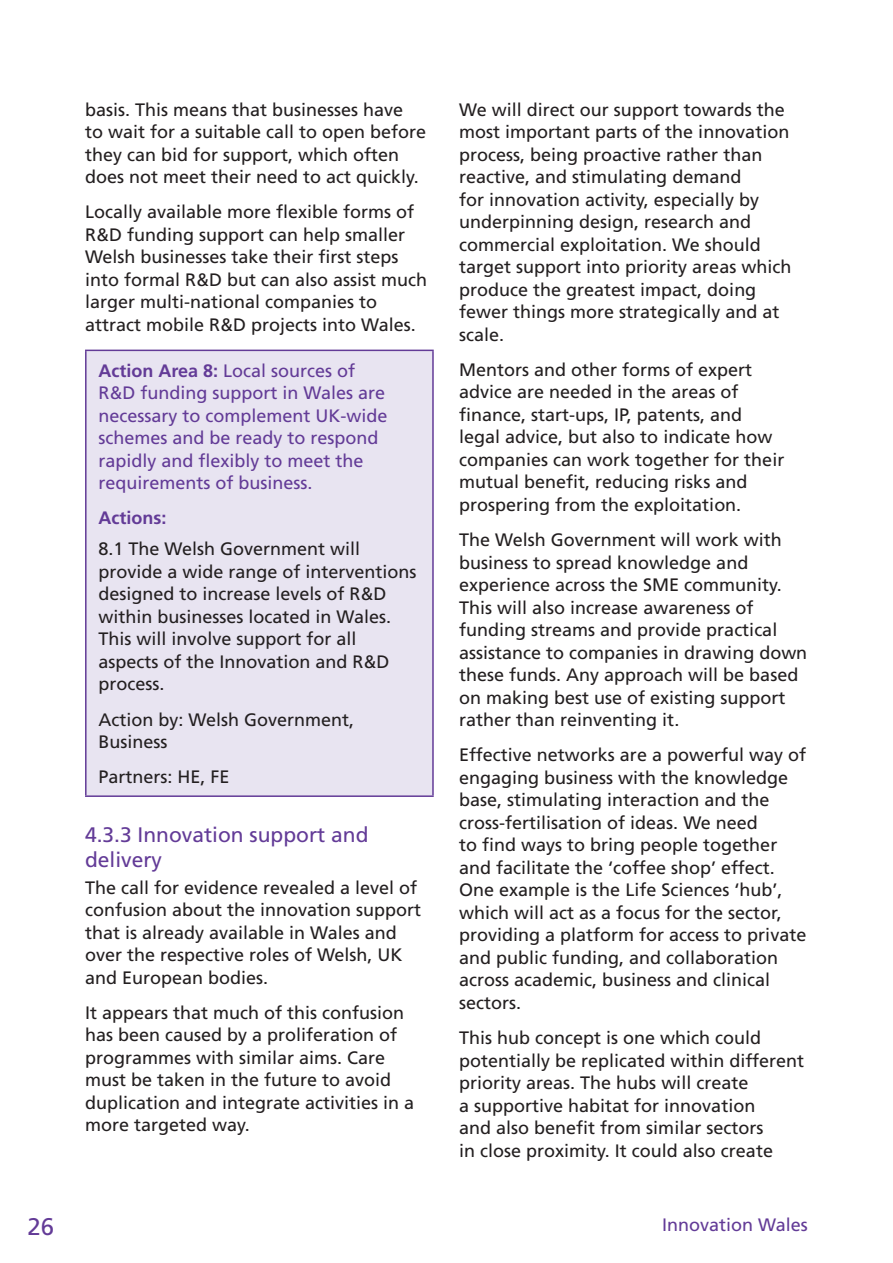
<style>
.page{position:relative;width:893px;height:1263px;background:#fff}
.page>*{position:absolute;margin:0;border:0;box-sizing:border-box;transform-origin:0 0}
.t1{font:24px "Frutiger";color:#633b97}
.Small_Title{font:21px/25.2px "Frutiger";color:#633b97}
.Body_Copy{font:18px/22.5px "Frutiger";color:#231f20}
.Small_Title-2{font:18px/22.5px "Frutiger";color:#633b97}
.Small_Title-3{font:700 18px "Frutiger";color:#633b97}
.s1{font-weight:700}
</style>
<div class="page">
<div style="left:86px;top:350px;width:347px;height:446px;background:#e8e4f1"></div>
<hr style="left:85px;top:350px;width:349px;height:1px;background:#633b97">
<hr style="left:85px;top:351px;width:2px;height:444px;background:#633b97">
<hr style="left:432px;top:351px;width:2px;height:444px;background:#633b97">
<hr style="left:85px;top:795px;width:349px;height:2px;background:#633b97">
<p class="Body_Copy" style="left:85px;top:98px;width:343px">basis. This means that businesses have<br>to wait for a suitable call to open before they can bid for support, which often does not meet their need to act quickly.</p>
<p class="Body_Copy" style="left:85px;top:201px;width:344px">Locally available more flexible forms of R&amp;D funding support can help smaller Welsh businesses take their first steps into formal R&amp;D but can also assist much larger multi-national companies to attract mobile R&amp;D projects into Wales.</p>
<p class="Small_Title-2" style="left:99px;top:359px;width:291px"><span class="s1">Action Area 8:</span> Local sources of<br>R&amp;D funding support in Wales are necessary to complement UK-wide schemes and be ready to respond rapidly and flexibly to meet the requirements of business.</p>
<p class="Small_Title-3" style="left:99px;top:507px;width:69px">Actions:</p>
<p class="Body_Copy" style="left:99px;top:538px;width:320px">8.1 The Welsh Government will provide a wide range of interventions designed to increase levels of R&amp;D within businesses located in Wales.<br>This will involve support for all aspects of the Innovation and R&amp;D process.</p>
<p class="Body_Copy" style="left:99px;top:708px;width:257px">Action by: Welsh Government,<br>Business</p>
<p class="Body_Copy" style="left:99px;top:766px;width:133px">Partners: HE, FE</p>
<p class="Small_Title" style="left:85px;top:822px;width:285px">4.3.3 Innovation support and delivery</p>
<p class="Body_Copy" style="left:85px;top:876px;width:338px">The call for evidence revealed a level of confusion about the innovation support that is already available in Wales and over the respective roles of Welsh, UK and European bodies.</p>
<p class="Body_Copy" style="left:85px;top:1001px;width:331px">It appears that much of this confusion has been caused by a proliferation of programmes with similar aims. Care must be taken in the future to avoid duplication and integrate activities in a more targeted way.</p>
<p class="Body_Copy" style="left:459px;top:98px;width:334px">We will direct our support towards the most important parts of the innovation process, being proactive rather than reactive, and stimulating demand<br>for innovation activity, especially by underpinning design, research and commercial exploitation. We should target support into priority areas which produce the greatest impact, doing fewer things more strategically and at scale.</p>
<p class="Body_Copy" style="left:459px;top:358px;width:327px">Mentors and other forms of expert advice are needed in the areas of finance, start-ups, IP, patents, and legal advice, but also to indicate how companies can work together for their mutual benefit, reducing risks and prospering from the exploitation.</p>
<p class="Body_Copy" style="left:459px;top:529px;width:350px">The Welsh Government will work with business to spread knowledge and experience across the SME community.<br>This will also increase awareness of funding streams and provide practical assistance to companies in drawing down these funds. Any approach will be based on making best use of existing support rather than reinventing it.</p>
<p class="Body_Copy" style="left:459px;top:744px;width:349px">Effective networks are a powerful way of engaging business with the knowledge base, stimulating interaction and the cross-fertilisation of ideas. We need<br>to find ways to bring people together and facilitate the ‘coffee shop’ effect.<br>One example is the Life Sciences ‘hub’, which will act as a focus for the sector, providing a platform for access to private and public funding, and collaboration across academic, business and clinical sectors.</p>
<p class="Body_Copy" style="left:459px;top:1027px;width:346px">This hub concept is one which could potentially be replicated within different priority areas. The hubs will create<br>a supportive habitat for innovation<br>and also benefit from similar sectors<br>in close proximity. It could also create</p>
<h1 class="t1" style="left:27px;top:1212px;width:28px">26</h1>
<p class="Small_Title-2" style="left:662px;top:1213px;width:147px">Innovation Wales</p>
</div>
